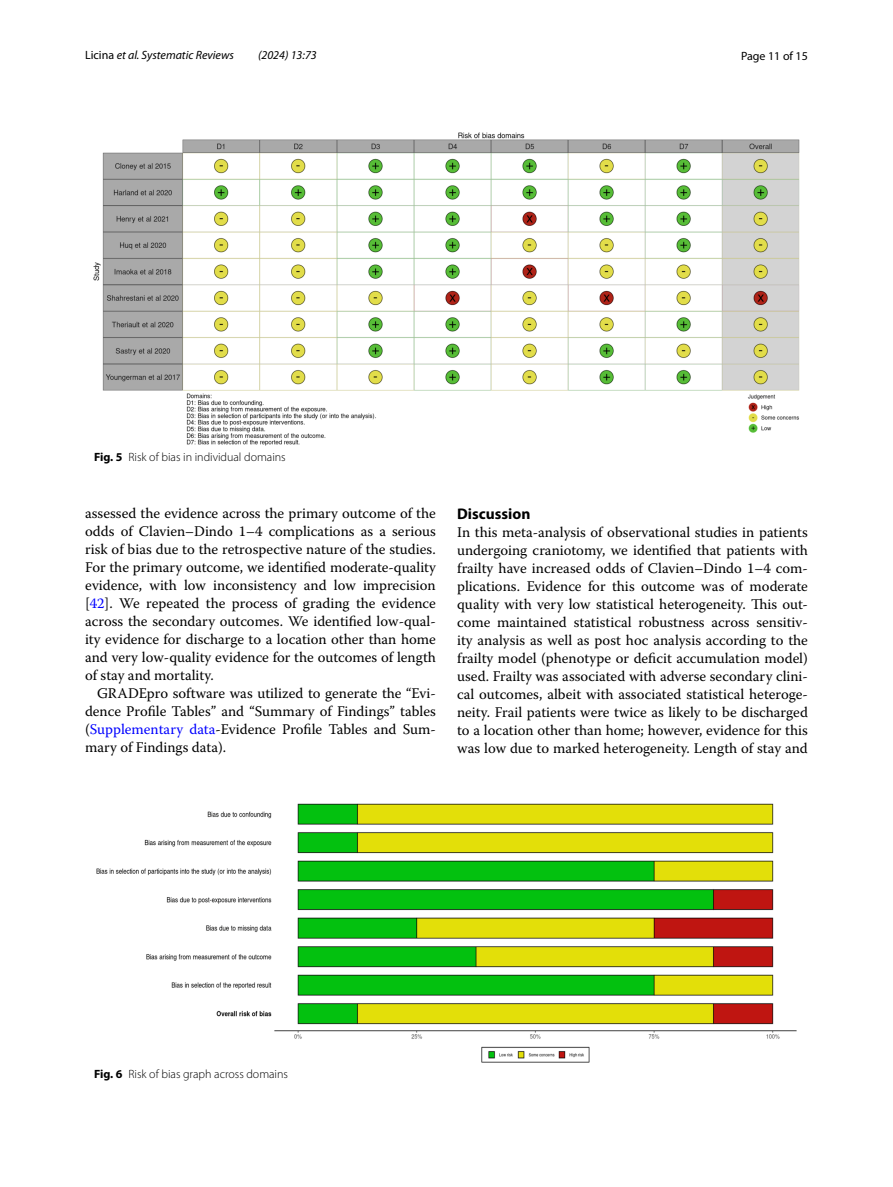
<style>
.page{position:relative;width:893px;height:1187px;background:#fff}
.page>*{position:absolute;margin:0;border:0;box-sizing:border-box;transform-origin:0 0}
.t1{font:700 15.45px "Myriad Pro";color:#000}
.t2{font:14.7px/18px "Warnock Pro";color:#000;text-align:justify}
.t3{font:300 12px "Myriad Pro";color:#000}
.t4{font:italic 12px "Myriad Pro";color:#000}
.t5{font:12px "Myriad Pro";color:#000}
.s1{font-style:normal}
.s2{font-weight:700}
.s3{color:#00f}
</style>
<div class="page">
<img style="left:93px;top:133px;width:707px;height:313px">
<img style="left:96px;top:803px;width:701px;height:259px">
<p class="t4" style="left:85px;top:48px;width:150px"><span class="s1">Licina</span> et al. Systematic Reviews</p>
<p class="t4" style="left:258px;top:48px;width:60px">(2024) 13:73</p>
<p class="t5" style="left:741px;top:48px;width:68px">Page 11 of 15</p>
<p class="t3" style="left:94px;top:450px;width:193px"><span class="s2">Fig. 5</span> Risk of bias in individual domains</p>
<p class="t2" style="left:85px;top:504px;width:352px">assessed the evidence across the primary outcome of the odds of Clavien–Dindo 1–4 complications as a serious risk of bias due to the retrospective nature of the studies.<br>For the primary outcome, we identified moderate-quality evidence, with low inconsistency and low imprecision [<span class="s3">42</span>]. We repeated the process of grading the evidence across the secondary outcomes. We identified low-qual&shy;ity evidence for discharge to a location other than home and very low-quality evidence for the outcomes of length of stay and mortality.</p>
<p class="t2" style="left:85px;top:684px;width:352px;text-indent:12px">GRADEpro software was utilized to generate the “Evi&shy;dence Profile Tables” and “Summary of Findings” tables (<span class="s3">Supplementary data</span>-Evidence Profile Tables and Sum&shy;mary of Findings data).</p>
<p class="t1" style="left:457px;top:503px;width:75px">Discussion</p>
<p class="t2" style="left:457px;top:523px;width:352px">In this meta-analysis of observational studies in patients undergoing craniotomy, we identified that patients with frailty have increased odds of Clavien–Dindo 1–4 com&shy;plications. Evidence for this outcome was of moderate quality with very low statistical heterogeneity. This out&shy;come maintained statistical robustness across sensitiv&shy;ity analysis as well as post hoc analysis according to the frailty model (phenotype or deficit accumulation model) used. Frailty was associated with adverse secondary clini&shy;cal outcomes, albeit with associated statistical heteroge&shy;neity. Frail patients were twice as likely to be discharged to a location other than home; however, evidence for this was low due to marked heterogeneity. Length of stay and</p>
<p class="t3" style="left:94px;top:1067px;width:195px"><span class="s2">Fig. 6</span> Risk of bias graph across domains</p>
</div>
